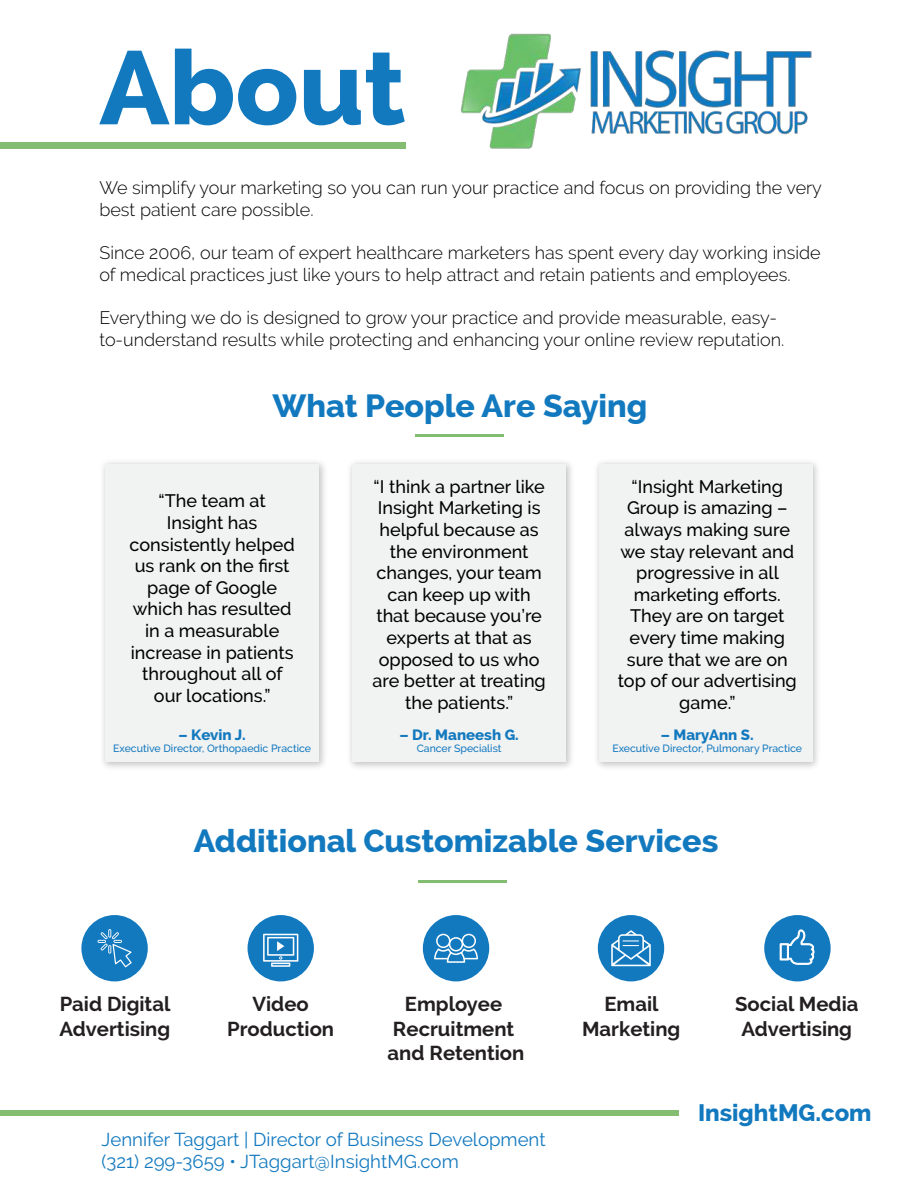
<style>
.page{position:relative;width:918px;height:1188px;background:#fff}
.page>*{position:absolute;margin:0;border:0;box-sizing:border-box;transform-origin:0 0}
.t1{font:800 103.65px "Raleway";color:#1279bf}
.t2{font:800 32.1px "Raleway";color:#1279bf}
.t3{font:800 23.85px "Raleway";color:#1279bf}
.t4{font:700 20.25px/24.3px "Raleway";color:#231f20;text-align:center}
.t5{font:18.6px/22.4px "Raleway";color:#1279bf}
.t6{font:500 18px/21.6px "Raleway";color:#000;text-align:center}
.t7{font:300 18px/21.6px "Raleway";color:#000}
.t8{font:800 15px "Raleway";color:#1279bf}
.t9{font:500 10.5px "Raleway";color:#1279bf}
</style>
<div class="page">
<div style="left:0;top:1110px;width:678px;height:5px;background:#82bd72"></div>
<div style="left:0;top:143px;width:405px;height:6px;background:#82bd72"></div>
<img style="left:460px;top:33px;width:352px;height:116px">
<hr style="left:418px;top:880px;width:88px;height:3px;background:#82bd72">
<hr style="left:416px;top:434px;width:88px;height:3px;background:#82bd72">
<div style="left:352px;top:464px;width:214px;height:298px;background:#f1f2f2"></div>
<div style="left:105px;top:464px;width:214px;height:298px;background:#f1f2f2"></div>
<div style="left:599px;top:464px;width:214px;height:298px;background:#f1f2f2"></div>
<div style="left:248px;top:915px;width:66px;height:66px;background:#1279bf;border-radius:50%"></div>
<svg style="left:263px;top:934px;width:35px;height:31px"></svg>
<svg style="left:271px;top:963px;width:19px;height:4px"></svg>
<div style="left:423px;top:915px;width:66px;height:66px;background:#1279bf;border-radius:50%"></div>
<svg style="left:434px;top:934px;width:44px;height:29px"></svg>
<div style="left:81px;top:915px;width:67px;height:66px;background:#1279bf;border-radius:50%"></div>
<svg style="left:98px;top:929px;width:34px;height:38px"></svg>
<div style="left:598px;top:915px;width:66px;height:66px;background:#1279bf;border-radius:50%"></div>
<svg style="left:611px;top:930px;width:40px;height:36px"></svg>
<div style="left:764px;top:915px;width:67px;height:66px;background:#1279bf;border-radius:50%"></div>
<svg style="left:779px;top:929px;width:36px;height:36px"></svg>
<h1 class="t1" style="left:99px;top:29px;width:307px">About</h1>
<p class="t7" style="left:99px;top:177px;width:724px">We simplify your marketing so you can run your practice and focus on providing the very best patient care possible.</p>
<p class="t7" style="left:99px;top:242px;width:723px">Since 2006, our team of expert healthcare marketers has spent every day working inside of medical practices just like yours to help attract and retain patients and employees.</p>
<p class="t7" style="left:99px;top:307px;width:686px">Everything we do is designed to grow your practice and provide measurable, easy&shy;to-understand results while protecting and enhancing your online review reputation.</p>
<h2 class="t2" style="left:273px;top:388px;width:376px">What People Are Saying</h2>
<p class="t6" style="left:130px;top:490px;width:167px">“The team at<br>Insight has consistently helped us rank on the first page of Google which has resulted in a measurable increase in patients throughout all of our locations.”</p>
<p class="t8" style="left:179px;top:726px;width:69px">– Kevin J.</p>
<p class="t9" style="left:113px;top:743px;width:199px">Executive Director, Orthopaedic Practice</p>
<p class="t6" style="left:372px;top:476px;width:175px">“I think a partner like<br>Insight Marketing is helpful because as the environment changes, your team can keep up with that because you’re experts at that as opposed to us who are better at treating the patients.”</p>
<p class="t8" style="left:399px;top:726px;width:121px">– Dr. Maneesh G.</p>
<p class="t9" style="left:417px;top:743px;width:86px">Cancer Specialist</p>
<p class="t6" style="left:618px;top:476px;width:181px">“Insight Marketing<br>Group is amazing – always making sure we stay relevant and progressive in all marketing efforts.<br>They are on target every time making sure that we are on top of our advertising game.”</p>
<p class="t8" style="left:661px;top:726px;width:94px">– MaryAnn S.</p>
<p class="t9" style="left:612px;top:743px;width:191px">Executive Director, Pulmonary Practice</p>
<h2 class="t2" style="left:194px;top:823px;width:526px">Additional Customizable Services</h2>
<p class="t4" style="left:60px;top:992px;width:112px;text-align:left">Paid Digital<br>Advertising</p>
<p class="t4" style="left:227px;top:992px;width:108px">Video<br>Production</p>
<p class="t4" style="left:388px;top:992px;width:138px">Employee<br>Recruitment and Retention</p>
<p class="t4" style="left:582px;top:992px;width:100px">Email<br>Marketing</p>
<p class="t4" style="left:735px;top:992px;width:125px">Social Media<br>Advertising</p>
<p class="t5" style="left:102px;top:1128px;width:446px">Jennifer Taggart | Director of Business Development (321) 299-3659 • JTaggart@InsightMG.com</p>
<h3 class="t3" style="left:698px;top:1099px;width:175px">InsightMG.com</h3>
</div>
